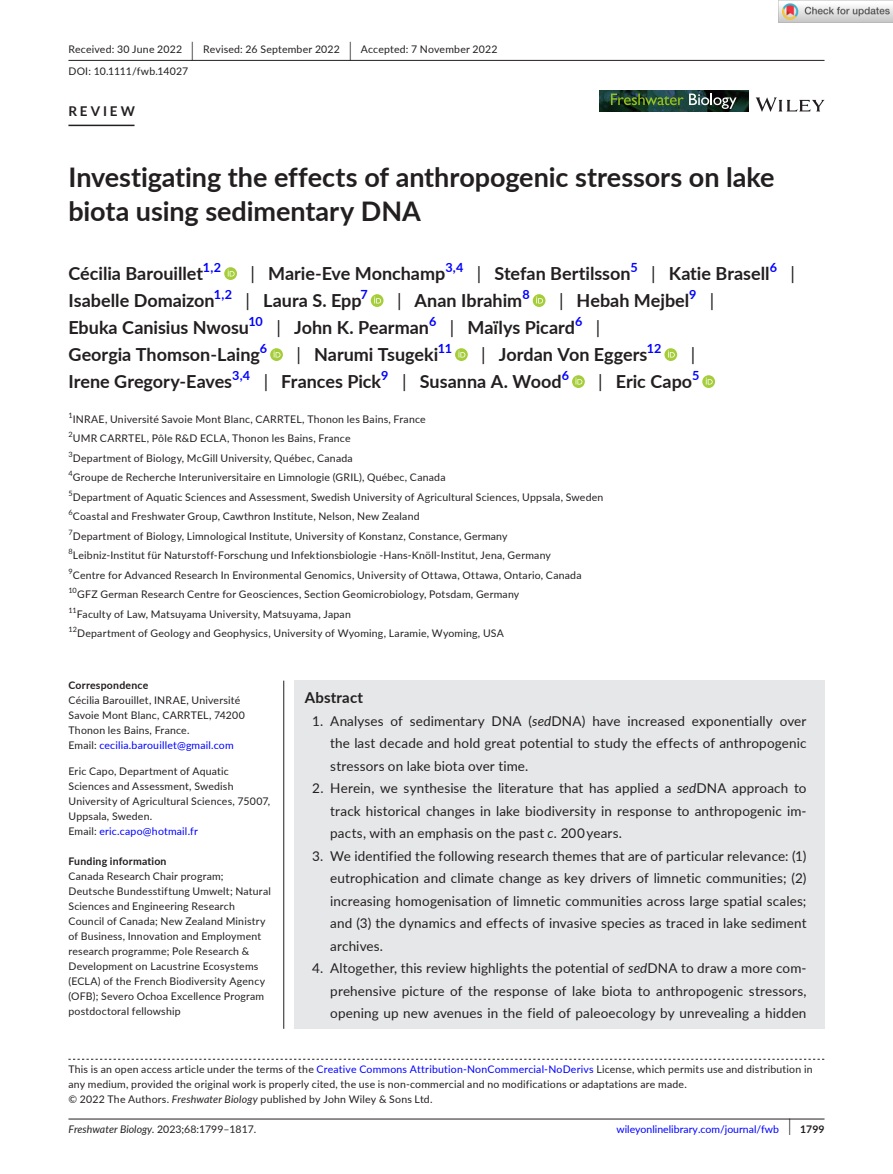
<style>
.page{position:relative;width:893px;height:1174px;background:#fff}
.page>*{position:absolute;margin:0;border:0;box-sizing:border-box;transform-origin:0 0}
.t1{font:700 27px/34.5px "Lato";color:#231f20}
.t2{font:700 18px "Lato";color:#231f20}
.t3{font:18px "Lato";color:#231f20}
.t4{font:700 15px "Lato";letter-spacing:.015em;color:#231f20}
.t5{font:13.5px/22.5px "Lato";letter-spacing:.01em;color:#231f20;text-align:justify}
.t6{font:700 13.5px "Lato";letter-spacing:.215em;color:#231f20}
.t7{font:700 12.6px "Lato";color:#00f}
.t8{font:10.5px/15px "Lato";letter-spacing:.02em;color:#231f20}
.t9{font:10.5px "Lato";color:#00f}
.t10{font:italic 10.5px "Lato";color:#231f20}
.t11{font:700 10.5px "Lato";letter-spacing:.02em;color:#231f20}
.s1{font-size:19.65px}
.s2{font-weight:400}
.s3{color:#00f}
.s4{font-style:italic}
.s5{font-style:normal}
.s6{font-size:17.4px;color:#231f20}
.s7{font-weight:700;color:#231f20}
</style>
<div class="page">
<hr style="left:68px;top:1118px;width:756px;height:1px;background:#231f20">
<svg style="left:756px;top:97px;width:68px;height:15px"></svg>
<img style="left:599px;top:91px;width:149px;height:21px">
<svg style="left:611px;top:94px;width:125px;height:15px"></svg>
<hr style="left:68px;top:60px;width:756px;height:1px;background:#231f20">
<hr style="left:68px;top:125px;width:67px;height:1px;background:#231f20">
<svg style="left:224px;top:267px;width:13px;height:13px"></svg>
<svg style="left:228px;top:269px;width:7px;height:7px"></svg>
<svg style="left:371px;top:294px;width:13px;height:13px"></svg>
<svg style="left:374px;top:296px;width:7px;height:7px"></svg>
<svg style="left:533px;top:294px;width:12px;height:13px"></svg>
<svg style="left:536px;top:296px;width:7px;height:7px"></svg>
<svg style="left:270px;top:348px;width:13px;height:13px"></svg>
<svg style="left:274px;top:350px;width:6px;height:7px"></svg>
<svg style="left:455px;top:348px;width:13px;height:13px"></svg>
<svg style="left:458px;top:350px;width:7px;height:7px"></svg>
<svg style="left:664px;top:348px;width:13px;height:13px"></svg>
<svg style="left:668px;top:350px;width:7px;height:7px"></svg>
<svg style="left:572px;top:375px;width:13px;height:13px"></svg>
<svg style="left:575px;top:377px;width:7px;height:7px"></svg>
<svg style="left:702px;top:375px;width:13px;height:13px"></svg>
<svg style="left:706px;top:377px;width:7px;height:7px"></svg>
<svg style="left:68px;top:1058px;width:756px;height:1px"></svg>
<div style="left:294px;top:680px;width:530px;height:348px;background:#e6e7e9"></div>
<hr style="left:283px;top:680px;width:1px;height:348px;background:#231f20">
<img style="left:779px;top:0;width:114px;height:23px">
<p class="t8" style="left:68px;top:38px;width:431px;line-height:21.8px">Received: 30 June 2022 <span class="s1">|</span> Revised: 26 September 2022 <span class="s1">|</span> Accepted: 7 November 2022<br>DOI: 10.1111/fwb.14027</p>
<p class="t6" style="left:68px;top:101px;width:68px">REVIEW</p>
<h1 class="t1" style="left:68px;top:159px;width:708px">Investigating the effects of anthropogenic stressors on lake biota using sedimentary DNA</h1>
<h2 class="t2" style="left:68px;top:260px;width:136px">Cécilia Barouillet</h2>
<p class="t7" style="left:203px;top:258px;width:20px">1,2</p>
<h2 class="t2" style="left:250px;top:260px;width:196px"><span class="s2">|</span> Marie-Eve Monchamp</h2>
<p class="t7" style="left:445px;top:258px;width:19px">3,4</p>
<h2 class="t2" style="left:477px;top:260px;width:155px"><span class="s2">|</span> Stefan Bertilsson</h2>
<p class="t7" style="left:630px;top:258px;width:9px">5</p>
<h2 class="t2" style="left:651px;top:260px;width:120px"><span class="s2">|</span> Katie Brasell</h2>
<p class="t7" style="left:770px;top:258px;width:9px">6</p>
<h2 class="t3" style="left:790px;top:260px;width:6px">|</h2>
<h2 class="t2" style="left:68px;top:287px;width:148px">Isabelle Domaizon</h2>
<p class="t7" style="left:214px;top:285px;width:20px">1,2</p>
<h2 class="t2" style="left:246px;top:287px;width:118px"><span class="s2">|</span> Laura S. Epp</h2>
<p class="t7" style="left:360px;top:285px;width:9px">7</p>
<h2 class="t2" style="left:397px;top:287px;width:127px"><span class="s2">|</span> Anan Ibrahim</h2>
<p class="t7" style="left:522px;top:285px;width:9px">8</p>
<h2 class="t2" style="left:559px;top:287px;width:132px"><span class="s2">|</span> Hebah Mejbel</h2>
<p class="t7" style="left:689px;top:285px;width:9px">9</p>
<h2 class="t3" style="left:710px;top:287px;width:6px">|</h2>
<h2 class="t2" style="left:68px;top:314px;width:182px">Ebuka Canisius Nwosu</h2>
<p class="t7" style="left:248px;top:312px;width:16px">10</p>
<h2 class="t2" style="left:276px;top:314px;width:154px"><span class="s2">|</span> John K. Pearman</h2>
<p class="t7" style="left:429px;top:312px;width:9px">6</p>
<h2 class="t2" style="left:450px;top:314px;width:127px"><span class="s2">|</span> Maïlys Picard</h2>
<p class="t7" style="left:575px;top:312px;width:9px">6</p>
<h2 class="t3" style="left:596px;top:314px;width:6px">|</h2>
<h2 class="t2" style="left:68px;top:341px;width:193px">Georgia Thomson-Laing</h2>
<p class="t7" style="left:260px;top:339px;width:9px">6</p>
<h2 class="t2" style="left:296px;top:341px;width:143px"><span class="s2">|</span> Narumi Tsugeki</h2>
<p class="t7" style="left:438px;top:339px;width:16px">11</p>
<h2 class="t2" style="left:481px;top:341px;width:168px"><span class="s2">|</span> Jordan Von Eggers</h2>
<p class="t7" style="left:647px;top:339px;width:16px">12</p>
<h2 class="t3" style="left:691px;top:341px;width:6px">|</h2>
<h2 class="t2" style="left:68px;top:368px;width:165px">Irene Gregory-Eaves</h2>
<p class="t7" style="left:232px;top:366px;width:19px">3,4</p>
<h2 class="t2" style="left:264px;top:368px;width:119px"><span class="s2">|</span> Frances Pick</h2>
<p class="t7" style="left:381px;top:366px;width:9px">9</p>
<h2 class="t2" style="left:402px;top:368px;width:161px"><span class="s2">|</span> Susanna A. Wood</h2>
<p class="t7" style="left:562px;top:366px;width:9px">6</p>
<h2 class="t2" style="left:598px;top:368px;width:95px"><span class="s2">|</span> Eric Capo</h2>
<p class="t7" style="left:692px;top:366px;width:9px">5</p>
<p class="t8" style="left:68px;top:408px;width:536px;line-height:19.5px"><sup>1</sup>INRAE, Université Savoie Mont Blanc, CARRTEL, Thonon les Bains, France<br><sup>2</sup>UMR CARRTEL, Pôle R&amp;D ECLA, Thonon les Bains, France<br><sup>3</sup>Department of Biology, McGill University, Québec, Canada<br><sup>4</sup>Groupe de Recherche Interuniversitaire en Limnologie (GRIL), Québec, Canada<br><sup>5</sup>Department of Aquatic Sciences and Assessment, Swedish University of Agricultural Sciences, Uppsala, Sweden <sup>6</sup>Coastal and Freshwater Group, Cawthron Institute, Nelson, New Zealand<br><sup>7</sup>Department of Biology, Limnological Institute, University of Konstanz, Constance, Germany<br><sup>8</sup>Leibniz-Institut für Naturstoff-Forschung und Infektionsbiologie -Hans-Knöll-Institut, Jena, Germany<br><sup>9</sup>Centre for Advanced Research In Environmental Genomics, University of Ottawa, Ottawa, Ontario, Canada <sup>10</sup>GFZ German Research Centre for Geosciences, Section Geomicrobiology, Potsdam, Germany<br><sup>11</sup>Faculty of Law, Matsuyama University, Matsuyama, Japan<br><sup>12</sup>Department of Geology and Geophysics, University of Wyoming, Laramie, Wyoming, USA</p>
<p class="t11" style="left:68px;top:677px;width:81px">Correspondence</p>
<p class="t8" style="left:68px;top:692px;width:178px">Cécilia Barouillet, INRAE, Université Savoie Mont Blanc, CARRTEL, 74200<br>Thonon les Bains, France.<br>Email: <span class="s3">cecilia.barouillet@gmail.com</span></p>
<p class="t8" style="left:68px;top:763px;width:203px">Eric Capo, Department of Aquatic<br>Sciences and Assessment, Swedish<br>University of Agricultural Sciences, 75007,<br>Uppsala, Sweden.<br>Email: <span class="s3">eric.capo@hotmail.fr</span></p>
<p class="t11" style="left:68px;top:853px;width:100px">Funding information</p>
<p class="t8" style="left:68px;top:868px;width:204px">Canada Research Chair program; Deutsche Bundesstiftung Umwelt; Natural Sciences and Engineering Research Council of Canada; New Zealand Ministry of Business, Innovation and Employment research programme; Pole Research &amp; Development on Lacustrine Ecosystems (ECLA) of the French Biodiversity Agency (OFB); Severo Ochoa Excellence Program postdoctoral fellowship</p>
<h3 class="t4" style="left:305px;top:686px;width:60px">Abstract</h3>
<p class="t5" style="left:330px;top:709px;width:478px;text-indent:-18px">1. Analyses of sedimentary DNA (<span class="s4">sed</span>DNA) have increased exponentially over the last decade and hold great potential to study the effects of anthropogenic stressors on lake biota over time.</p>
<p class="t5" style="left:330px;top:776px;width:478px;text-indent:-18px">2. Herein, we synthesise the literature that has applied a <span class="s4">sed</span>DNA approach to track historical changes in lake biodiversity in response to anthropogenic im&shy;pacts, with an emphasis on the past <span class="s4">c.</span> 200 years.</p>
<p class="t5" style="left:330px;top:844px;width:478px;text-indent:-18px">3. We identified the following research themes that are of particular relevance: (1) eutrophication and climate change as key drivers of limnetic communities; (2) increasing homogenisation of limnetic communities across large spatial scales; and (3) the dynamics and effects of invasive species as traced in lake sediment archives.</p>
<p class="t5" style="left:330px;top:956px;width:478px;text-indent:-18px">4. Altogether, this review highlights the potential of <span class="s4">sed</span>DNA to draw a more com&shy;prehensive picture of the response of lake biota to anthropogenic stressors, opening up new avenues in the field of paleoecology by unrevealing a hidden</p>
<p class="t8" style="left:68px;top:1061px;width:746px">This is an open access article under the terms of the <span class="s3">Creative Commons Attribution-NonCommercial-NoDerivs</span> License, which permits use and distribution in any medium, provided the original work is properly cited, the use is non-commercial and no modifications or adaptations are made.<br>© 2022 The Authors. <span class="s4">Freshwater Biology</span> published by John Wiley &amp; Sons Ltd.</p>
<p class="t10" style="left:68px;top:1121px;width:189px">Freshwater Biology. <span class="s5">2023;68:1799–1817.</span></p>
<p class="t9" style="left:616px;top:1121px;width:210px">wileyonlinelibrary.com/journal/fwb <span class="s6">|</span> <span class="s7">1799</span></p>
</div>
